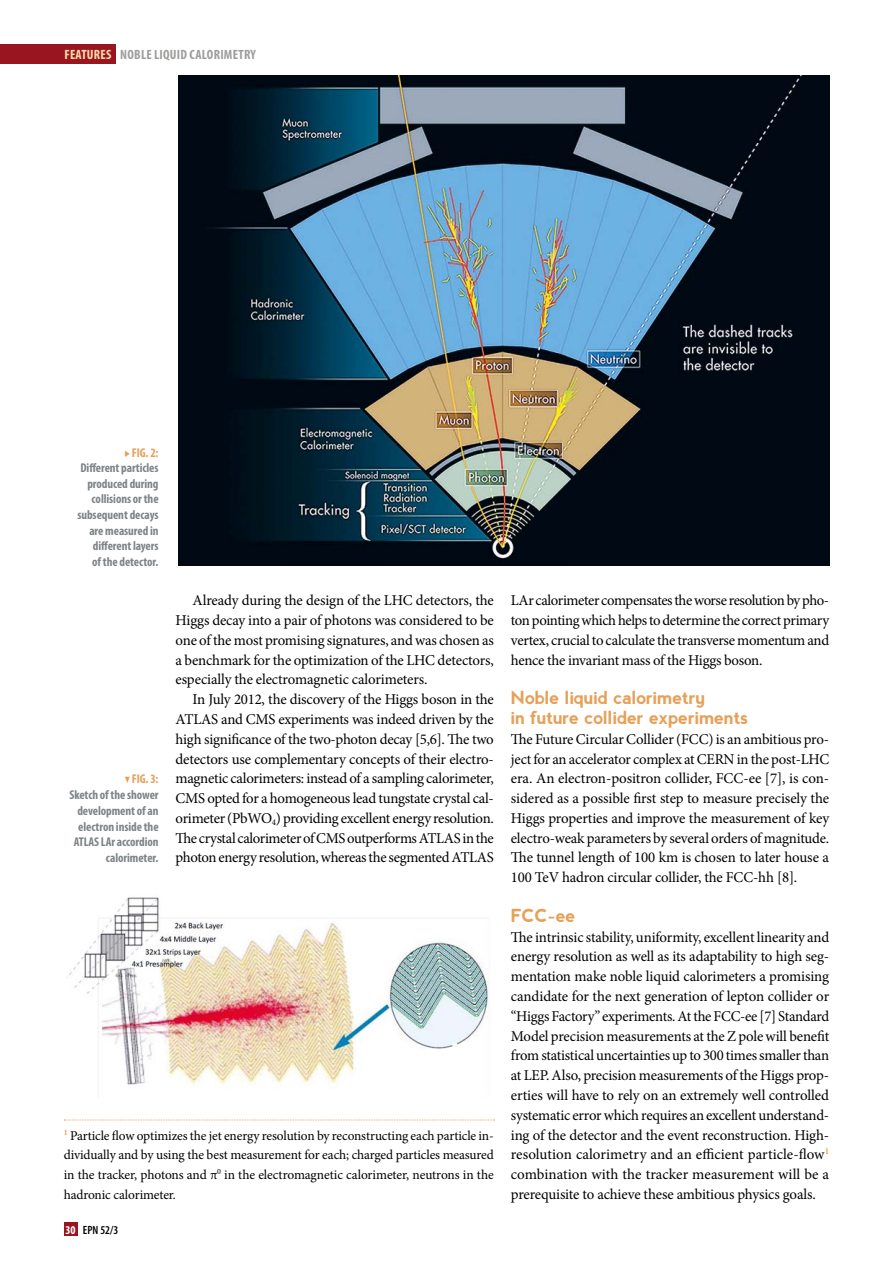
<style>
.page{position:relative;width:893px;height:1263px;background:#fff}
.page>*{position:absolute;margin:0;border:0;box-sizing:border-box;transform-origin:0 0}
.t1{font:700 18px/19.8px "nevis";letter-spacing:-.015em;color:#e7a058}
.t2{font:15px/19.8px "Minion Pro";letter-spacing:-.015em;color:#000;text-align:justify}
.t3{font:13.5px/19.8px "Minion Pro";letter-spacing:-.01em;color:#000;text-align:justify}
.t4{font:700 condensed 13.5px "Myriad Pro";letter-spacing:.02em;color:#9d9d9c}
.t5{font:700 condensed 12.75px/15.6px "Myriad Pro";letter-spacing:-.005em;color:#7d8386;text-align:right}
.t6{font:600 condensed 12px "Myriad Pro";color:#000}
.t7{font:700 condensed 12px "Myriad Pro";color:#fff}
.s1{color:#fedea9}
.s2{font-family:"Mathematical Pi Six";font-weight:400;font-stretch:normal;font-size:8.7px;color:#e7a058}
.s3{color:#e7a058}
</style>
<div class="page">
<div style="left:0;top:45px;width:116px;height:19px;background:#991620"></div>
<div style="left:64px;top:1222px;width:13px;height:14px;background:#991620"></div>
<img style="left:179px;top:75px;width:650px;height:491px">
<img style="left:69px;top:897px;width:421px;height:189px">
<svg style="left:64px;top:1119px;width:430px;height:1px"></svg>
<p class="t4" style="left:64px;top:47px;width:193px"><span class="s1">FEATURES</span> NOBLE LIQUID CALORIMETRY</p>
<p class="t5" style="left:77px;top:445px;width:83px"><span class="s2">c</span> <span class="s3">FIG. 2:<br></span>Different particles produced during collisions or the subsequent decays are measured in different layers<br>of the detector.</p>
<p class="t5" style="left:69px;top:771px;width:91px"><span class="s2">.</span> <span class="s3">FIG. 3:<br></span>Sketch of the shower development of an electron inside the<br>ATLAS LAr accordion calorimeter.</p>
<p class="t2" style="left:176px;top:591px;width:320px;text-indent:17px">Already during the design of the LHC detectors, the Higgs decay into a pair of photons was considered to be one of the most promising signatures, and was chosen as a benchmark for the optimization of the LHC detectors, especially the electromagnetic calorimeters.</p>
<p class="t2" style="left:176px;top:689px;width:320px;text-indent:17px">In July 2012, the discovery of the Higgs boson in the ATLAS and CMS experiments was indeed driven by the high significance of the two-photon decay [5,6]. The two detectors use complementary concepts of their electro&shy;magnetic calorimeters: instead of a sampling calorimeter, CMS opted for a homogeneous lead tungstate crystal cal&shy;orimeter (PbWO<sub>4</sub>) providing excellent energy resolution.<br>The crystal calorimeter of CMS outperforms ATLAS in the photon energy resolution, whereas the segmented ATLAS</p>
<p class="t3" style="left:64px;top:1125px;width:432px"><sup>1</sup> Particle flow optimizes the jet energy resolution by reconstructing each particle in&shy;dividually and by using the best measurement for each; charged particles measured in the tracker, photons and π<sup>0</sup> in the electromagnetic calorimeter, neutrons in the hadronic calorimeter.</p>
<p class="t7" style="left:65px;top:1223px;width:12px">30</p>
<p class="t6" style="left:83px;top:1223px;width:37px">EPN 52/3</p>
<p class="t2" style="left:511px;top:591px;width:320px">LAr calorimeter compensates the worse resolution by pho&shy;ton pointing which helps to determine the correct primary vertex, crucial to calculate the transverse momentum and hence the invariant mass of the Higgs boson.</p>
<p class="t1" style="left:511px;top:688px;width:239px">Noble liquid calorimetry<br>in future collider experiments</p>
<p class="t2" style="left:511px;top:729px;width:320px">The Future Circular Collider (FCC) is an ambitious pro&shy;ject for an accelerator complex at CERN in the post-LHC era. An electron-positron collider, FCC-ee [7], is con&shy;sidered as a possible first step to measure precisely the Higgs properties and improve the measurement of key electro-weak parameters by several orders of magnitude.<br>The tunnel length of 100 km is chosen to later house a 100 TeV hadron circular collider, the FCC-hh [8].</p>
<p class="t1" style="left:511px;top:905px;width:66px">FCC-ee</p>
<p class="t2" style="left:511px;top:927px;width:320px">The intrinsic stability, uniformity, excellent linearity and energy resolution as well as its adaptability to high seg&shy;mentation make noble liquid calorimeters a promising candidate for the next generation of lepton collider or “Higgs Factory” experiments. At the FCC-ee [7] Standard Model precision measurements at the Z pole will benefit from statistical uncertainties up to 300 times smaller than at LEP. Also, precision measurements of the Higgs prop&shy;erties will have to rely on an extremely well controlled systematic error which requires an excellent understand&shy;ing of the detector and the event reconstruction. High&shy;resolution calorimetry and an efficient particle-flow<sup>1 </sup>combination with the tracker measurement will be a prerequisite to achieve these ambitious physics goals.</p>
</div>
